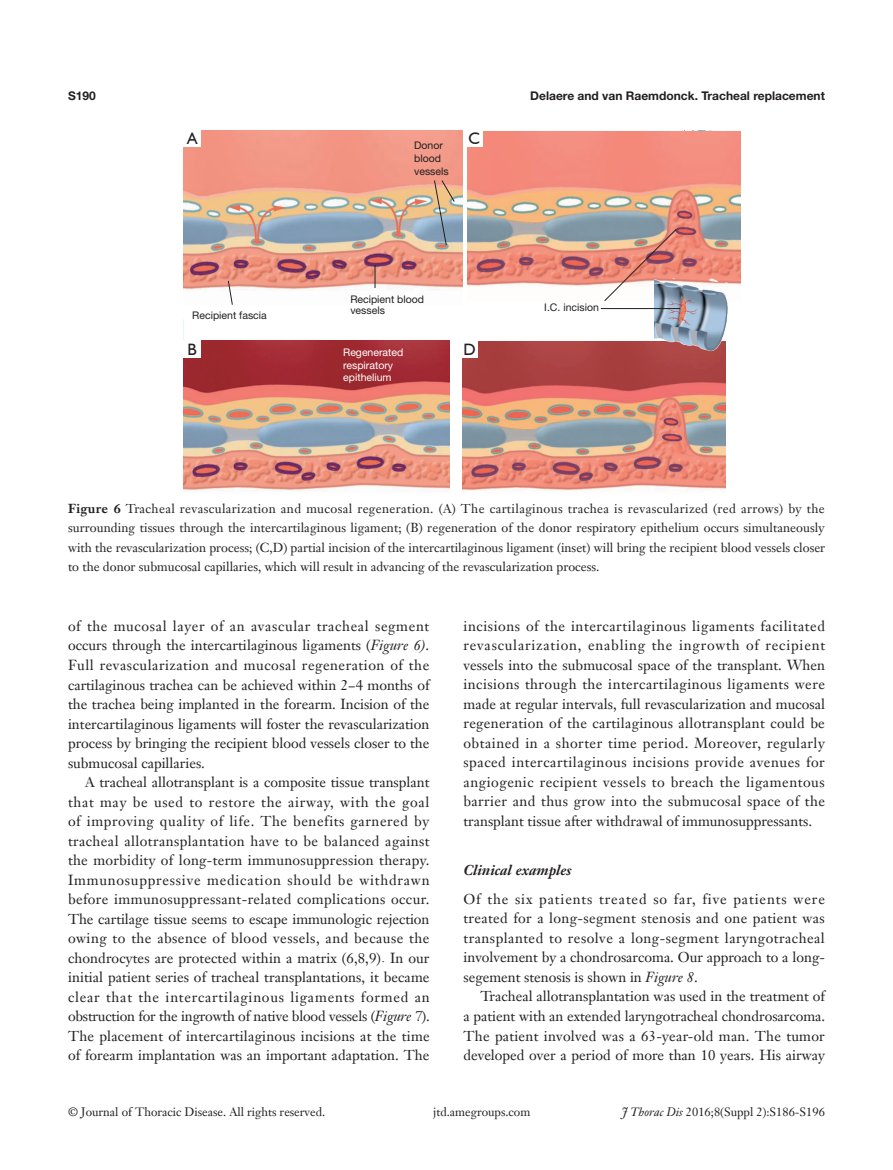
<style>
.page{position:relative;width:893px;height:1170px;background:#fff}
.page>*{position:absolute;margin:0;border:0;box-sizing:border-box;transform-origin:0 0}
.t1{font:16.5px "Humanist 521 BT";color:#231f20}
.t2{font:14.25px/19.5px "Janson Text LT";color:#231f20;text-align:justify}
.t3{font:italic 700 14.25px "Janson Text LT";color:#231f20}
.t4{font:12.75px/19.5px "Janson Text LT";color:#231f20;text-align:justify}
.t5{font:12px "Janson Text LT";color:#231f20}
.t6{font:700 12px "Helvetica Neue LT Pro";color:#231f20}
.t7{font:10.5px/12.6px "Helvetica Neue LT Pro";color:#231f20}
.t8{font:10.5px/12.6px "Helvetica Neue LT Pro";color:#fff}
.s1{font-weight:700}
.s2{font-style:italic}
.s3{font-family:"Times New Roman"}
</style>
<div class="page">
<img style="left:184px;top:131px;width:278px;height:159px">
<img style="left:184px;top:341px;width:265px;height:150px">
<svg style="left:375px;top:265px;width:1px;height:23px"></svg>
<svg style="left:228px;top:280px;width:5px;height:25px"></svg>
<svg style="left:434px;top:180px;width:21px;height:66px"></svg>
<img style="left:468px;top:131px;width:273px;height:156px">
<img style="left:462px;top:341px;width:263px;height:150px">
<img style="left:654px;top:276px;width:82px;height:79px">
<img style="left:604px;top:228px;width:73px;height:73px">
<hr style="left:601px;top:308px;width:79px;height:1px;background:#231f20">
<div style="left:184px;top:130px;width:17px;height:17px;background:#fff"></div>
<div style="left:184px;top:341px;width:17px;height:17px;background:#fff"></div>
<div style="left:466px;top:130px;width:17px;height:17px;background:#fff"></div>
<div style="left:461px;top:341px;width:17px;height:17px;background:#fff"></div>
<p class="t6" style="left:68px;top:88px;width:29px">S190</p>
<p class="t6" style="left:530px;top:88px;width:296px">Delaere and van Raemdonck. Tracheal replacement</p>
<p class="t1" style="left:187px;top:128px;width:12px">A</p>
<p class="t7" style="left:192px;top:309px;width:76px">Recipient fascia</p>
<p class="t1" style="left:187px;top:339px;width:11px">B</p>
<p class="t7" style="left:414px;top:139px;width:36px">Donor blood vessels</p>
<p class="t1" style="left:468px;top:128px;width:13px">C</p>
<p class="t7" style="left:350px;top:293px;width:75px;line-height:11.2px">Recipient blood vessels</p>
<p class="t7" style="left:544px;top:300px;width:56px">I.C. incision</p>
<p class="t8" style="left:343px;top:346px;width:62px">Regenerated respiratory epithelium</p>
<p class="t1" style="left:463px;top:339px;width:14px">D</p>
<p class="t4" style="left:68px;top:498px;width:759px"><span class="s1">Figure 6</span> Tracheal revascularization and mucosal regeneration. (A) The cartilaginous trachea is revascularized (red arrows) by the surrounding tissues through the intercartilaginous ligament; (B) regeneration of the donor respiratory epithelium occurs simultaneously with the revascularization process; (C,D) partial incision of the intercartilaginous ligament (inset) will bring the recipient blood vessels closer to the donor submucosal capillaries, which will result in advancing of the revascularization process.</p>
<p class="t2" style="left:68px;top:616px;width:363px">of the mucosal layer of an avascular tracheal segment occurs through the intercartilaginous ligaments (<span class="s2">Figure 6)</span>.<br>Full revascularization and mucosal regeneration of the cartilaginous trachea can be achieved within 2−4 months of the trachea being implanted in the forearm. Incision of the intercartilaginous ligaments will foster the revascularization process by bringing the recipient blood vessels closer to the submucosal capillaries.</p>
<p class="t2" style="left:68px;top:772px;width:363px;text-indent:17px">A tracheal allotransplant is a composite tissue transplant that may be used to restore the airway, with the goal of improving quality of life. The benefits garnered by tracheal allotransplantation have to be balanced against the morbidity of long-term immunosuppression therapy.<br>Immunosuppressive medication should be withdrawn before immunosuppressant-related complications occur.<br>The cartilage tissue seems to escape immunologic rejection owing to the absence of blood vessels, and because the chondrocytes are protected within a matrix (6,8,9)<span class="s3">.</span> In our initial patient series of tracheal transplantations, it became clear that the intercartilaginous ligaments formed an obstruction for the ingrowth of native blood vessels (<span class="s2">Figure 7</span>).<br>The placement of intercartilaginous incisions at the time of forearm implantation was an important adaptation. The</p>
<p class="t2" style="left:463px;top:616px;width:363px">incisions of the intercartilaginous ligaments facilitated revascularization, enabling the ingrowth of recipient vessels into the submucosal space of the transplant. When incisions through the intercartilaginous ligaments were made at regular intervals, full revascularization and mucosal regeneration of the cartilaginous allotransplant could be obtained in a shorter time period. Moreover, regularly spaced intercartilaginous incisions provide avenues for angiogenic recipient vessels to breach the ligamentous barrier and thus grow into the submucosal space of the transplant tissue after withdrawal of immunosuppressants.</p>
<p class="t3" style="left:463px;top:860px;width:109px">Clinical examples</p>
<p class="t2" style="left:463px;top:889px;width:363px">Of the six patients treated so far, five patients were treated for a long-segment stenosis and one patient was transplanted to resolve a long-segment laryngotracheal involvement by a chondrosarcoma. Our approach to a long&shy;segement stenosis is shown in <span class="s2">Figure 8</span>.</p>
<p class="t2" style="left:463px;top:986px;width:363px;text-indent:17px">Tracheal allotransplantation was used in the treatment of a patient with an extended laryngotracheal chondrosarcoma.<br>The patient involved was a 63-year-old man. The tumor developed over a period of more than 10 years. His airway</p>
<p class="t5" style="left:68px;top:1104px;width:259px">© Journal of Thoracic Disease. All rights reserved.</p>
<p class="t5" style="left:433px;top:1104px;width:99px">jtd.amegroups.com</p>
<p class="t5" style="left:622px;top:1104px;width:205px"><span class="s2">J Thorac Dis</span> 2016;8(Suppl 2):S186-S196</p>
</div>
